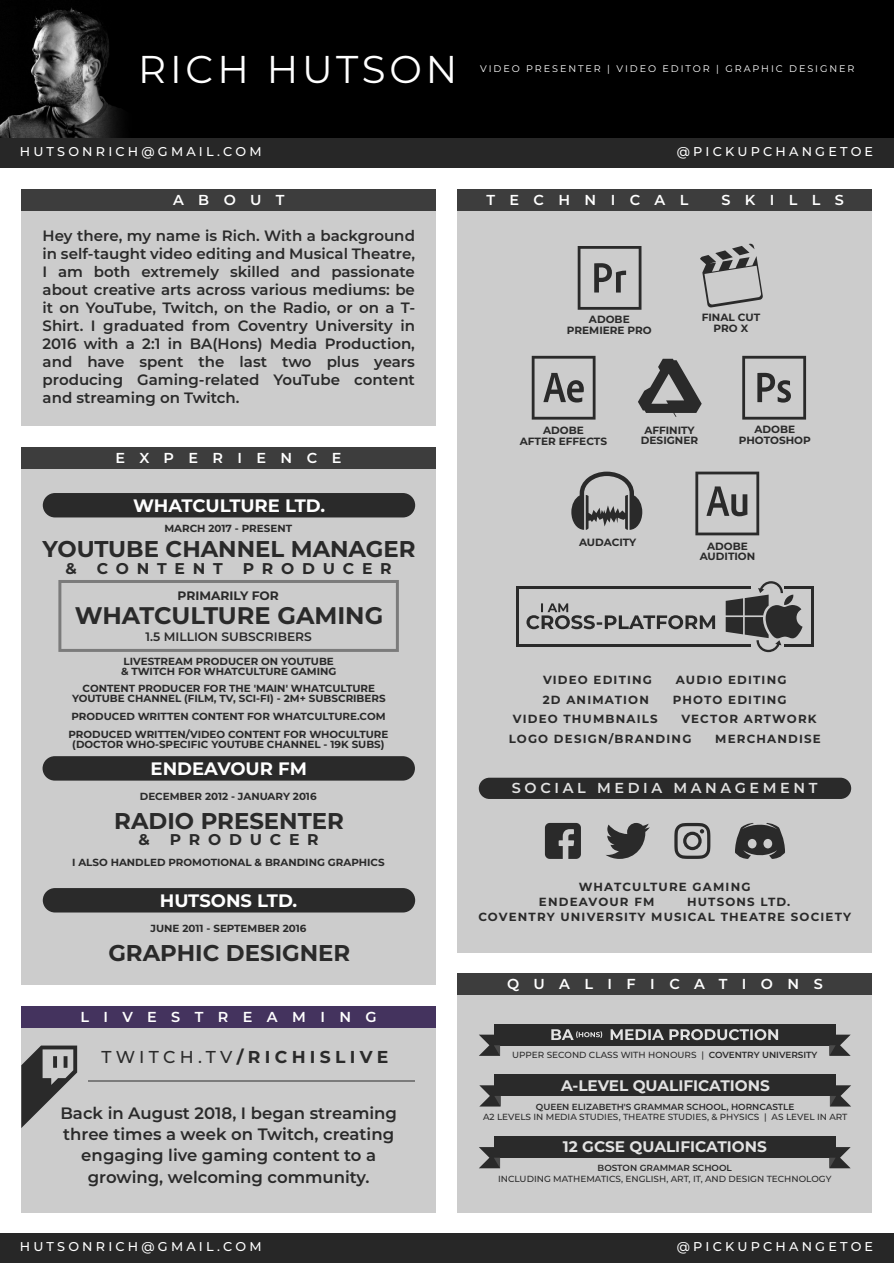
<style>
.page{position:relative;width:894px;height:1263px;background:#fff}
.page>*{position:absolute;margin:0;border:0;box-sizing:border-box;transform-origin:0 0}
.t1{font:38.7px "Montserrat";letter-spacing:.1em;color:#fff}
.t2{font:700 24px "Montserrat";color:#2a2a2a}
.t3{font:700 22.8px "Montserrat";color:#2a2a2a}
.t4{font:700 18px "Montserrat";color:#fff}
.t5{font:700 17.25px "Montserrat";letter-spacing:.25em;color:#2a2a2a}
.t6{font:600 16.5px/21.3px "Montserrat";color:#2a2a2a;text-align:center}
.t7{font:700 15.6px "Montserrat";letter-spacing:.5em;color:#2a2a2a}
.t8{font:700 15.3px "Montserrat";color:#e2e2e2}
.t9{font:600 15px/18px "Montserrat";color:#2a2a2a;text-align:justify}
.t10{font:600 14.4px "Montserrat";letter-spacing:1em;color:#fff}
.t11{font:600 14.4px "Montserrat";letter-spacing:.25em;color:#e2e2e2}
.t12{font:500 12.75px "Montserrat";letter-spacing:.25em;color:#fff}
.t13{font:600 12.3px "Montserrat";color:#2a2a2a}
.t14{font:700 12.3px "Montserrat";color:#2a2a2a}
.t15{font:700 11.85px/15px "Montserrat";letter-spacing:.1em;color:#2a2a2a}
.t16{font:700 10.5px/10.5px "Montserrat";color:#2a2a2a;text-align:center}
.t17{font:700 10.35px/10.4px "Montserrat";color:#2a2a2a}
.t18{font:9.6px "Montserrat";letter-spacing:.2em;color:#fff}
.t19{font:500 8.85px "Montserrat";color:#2a2a2a}
.t20{font:600 8.85px "Montserrat";color:#2a2a2a}
.s1{font-weight:500}
.s2{font-weight:600}
</style>
<div class="page">
<div style="left:0;top:0;width:893px;height:138px;background:#000"></div>
<img style="left:0;top:7px;width:120px;height:131px">
<div style="left:0;top:138px;width:893px;height:30px;background:#272727"></div>
<div style="left:0;top:1233px;width:893px;height:30px;background:#272727"></div>
<div style="left:21px;top:210px;width:415px;height:216px;background:#ccc"></div>
<div style="left:21px;top:189px;width:415px;height:21px;background:#3d3d3d"></div>
<div style="left:457px;top:995px;width:415px;height:217px;background:#ccc"></div>
<div style="left:457px;top:974px;width:415px;height:21px;background:#3d3d3d"></div>
<div style="left:493px;top:1024px;width:342px;height:21px;background:#2a2a2a"></div>
<svg style="left:479px;top:1029px;width:371px;height:27px"></svg>
<div style="left:494px;top:1075px;width:341px;height:21px;background:#2a2a2a"></div>
<svg style="left:479px;top:1085px;width:371px;height:21px"></svg>
<div style="left:493px;top:1136px;width:342px;height:22px;background:#2a2a2a"></div>
<svg style="left:479px;top:1147px;width:371px;height:21px"></svg>
<div style="left:21px;top:1028px;width:415px;height:184px;background:#ccc"></div>
<svg style="left:21px;top:1045px;width:56px;height:83px"></svg>
<div style="left:21px;top:1007px;width:415px;height:21px;background:#44335e"></div>
<hr style="left:89px;top:1080px;width:326px;height:1px;background:#7b7b7b">
<div style="left:457px;top:210px;width:415px;height:742px;background:#ccc"></div>
<svg style="left:725px;top:581px;width:77px;height:71px"></svg>
<hr style="left:515px;top:586px;width:235px;height:2px;background:#2a2a2a">
<hr style="left:784px;top:644px;width:29px;height:3px;background:#2a2a2a">
<hr style="left:515px;top:586px;width:3px;height:61px;background:#2a2a2a">
<hr style="left:811px;top:586px;width:2px;height:61px;background:#2a2a2a">
<hr style="left:515px;top:644px;width:235px;height:3px;background:#2a2a2a">
<hr style="left:784px;top:586px;width:29px;height:2px;background:#2a2a2a">
<svg style="left:526px;top:603px;width:188px;height:26px"></svg>
<svg style="left:531px;top:356px;width:64px;height:64px"></svg>
<svg style="left:638px;top:359px;width:63px;height:58px"></svg>
<svg style="left:695px;top:472px;width:64px;height:63px"></svg>
<svg style="left:742px;top:356px;width:63px;height:64px"></svg>
<svg style="left:577px;top:246px;width:64px;height:64px"></svg>
<svg style="left:571px;top:472px;width:71px;height:58px"></svg>
<svg style="left:700px;top:243px;width:62px;height:65px"></svg>
<div style="left:478px;top:778px;width:372px;height:21px;background:#2a2a2a;border-radius:11px"></div>
<svg style="left:606px;top:823px;width:43px;height:36px"></svg>
<svg style="left:544px;top:823px;width:36px;height:36px"></svg>
<svg style="left:674px;top:823px;width:36px;height:36px"></svg>
<svg style="left:735px;top:823px;width:49px;height:36px"></svg>
<div style="left:457px;top:189px;width:415px;height:21px;background:#3d3d3d"></div>
<div style="left:21px;top:469px;width:415px;height:516px;background:#ccc"></div>
<svg style="left:58px;top:580px;width:341px;height:72px"></svg>
<div style="left:43px;top:493px;width:372px;height:24px;background:#2a2a2a;border-radius:12px"></div>
<div style="left:43px;top:756px;width:372px;height:25px;background:#2a2a2a;border-radius:12px"></div>
<div style="left:43px;top:888px;width:372px;height:24px;background:#2a2a2a;border-radius:12px"></div>
<div style="left:21px;top:447px;width:415px;height:22px;background:#3d3d3d"></div>
<h1 class="t1" style="left:138px;top:45px;width:320px">RICH HUTSON</h1>
<p class="t18" style="left:480px;top:62px;width:375px">VIDEO PRESENTER | VIDEO EDITOR | GRAPHIC DESIGNER</p>
<p class="t12" style="left:20px;top:144px;width:243px">HUTSONRICH@GMAIL.COM</p>
<p class="t12" style="left:676px;top:144px;width:198px">@PICKUPCHANGETOE</p>
<h3 class="t10" style="left:173px;top:191px;width:113px">ABOUT</h3>
<p class="t9" style="left:43px;top:226px;width:374px">Hey there, my name is Rich. With a background in self-taught video editing and Musical Theatre, I am both extremely skilled and passionate about creative arts across various mediums: be it on YouTube, Twitch, on the Radio, or on a T-Shirt. I graduated from Coventry University in 2016 with a 2:1 in BA(Hons) Media Production, and have spent the last two plus years producing Gaming-related YouTube content and streaming on Twitch.</p>
<h3 class="t10" style="left:115px;top:449px;width:227px">EXPERIENCE</h3>
<h3 class="t4" style="left:133px;top:494px;width:193px">WHATCULTURE LTD.</h3>
<p class="t17" style="left:164px;top:523px;width:129px">MARCH 2017 - PRESENT</p>
<h3 class="t3" style="left:43px;top:535px;width:374px">YOUTUBE CHANNEL MANAGER</h3>
<h3 class="t7" style="left:65px;top:559px;width:13px">&amp;</h3>
<h3 class="t7" style="left:97px;top:559px;width:127px">CONTENT</h3>
<h3 class="t7" style="left:243px;top:559px;width:150px">PRODUCER</h3>
<p class="t14" style="left:177px;top:588px;width:103px">PRIMARILY FOR</p>
<p class="t13" style="left:146px;top:629px;width:168px">1.5 MILLION SUBSCRIBERS</p>
<h2 class="t2" style="left:75px;top:601px;width:310px">WHATCULTURE GAMING</h2>
<p class="t17" style="left:121px;top:656px;width:217px">LIVESTREAM PRODUCER ON YOUTUBE &amp; TWITCH FOR WHATCULTURE GAMING</p>
<p class="t17" style="left:68px;top:708px;width:321px;line-height:17.7px">PRODUCED WRITTEN CONTENT FOR WHATCULTURE.COM<br>PRODUCED WRITTEN/VIDEO CONTENT FOR WHOCULTURE</p>
<p class="t17" style="left:72px;top:739px;width:313px">(DOCTOR WHO-SPECIFIC YOUTUBE CHANNEL - 19K SUBS)</p>
<p class="t17" style="left:72px;top:683px;width:315px;text-align:center">CONTENT PRODUCER FOR THE 'MAIN' WHATCULTURE<br>YOUTUBE CHANNEL (FILM, TV, SCI-FI) - 2M+ SUBSCRIBERS</p>
<h3 class="t4" style="left:151px;top:757px;width:158px">ENDEAVOUR FM</h3>
<p class="t17" style="left:140px;top:791px;width:178px">DECEMBER 2012 - JANUARY 2016</p>
<h3 class="t3" style="left:114px;top:807px;width:231px">RADIO PRESENTER</h3>
<h3 class="t7" style="left:138px;top:830px;width:13px">&amp;</h3>
<h3 class="t7" style="left:170px;top:830px;width:150px">PRODUCER</h3>
<p class="t17" style="left:72px;top:857px;width:314px">I ALSO HANDLED PROMOTIONAL &amp; BRANDING GRAPHICS</p>
<h3 class="t4" style="left:160px;top:889px;width:139px">HUTSONS LTD.</h3>
<p class="t17" style="left:150px;top:923px;width:157px">JUNE 2011 - SEPTEMBER 2016</p>
<h3 class="t3" style="left:108px;top:939px;width:243px">GRAPHIC DESIGNER</h3>
<h3 class="t10" style="left:80px;top:1008px;width:298px">LIVESTREAMING</h3>
<h3 class="t5" style="left:101px;top:1046px;width:288px"><span class="s1">TWITCH.TV</span>/RICHISLIVE</h3>
<h3 class="t6" style="left:60px;top:1102px;width:338px">Back in August 2018, I began streaming three times a week on Twitch, creating engaging live gaming content to a growing, welcoming community.</h3>
<h3 class="t10" style="left:486px;top:191px;width:203px">TECHNICAL</h3>
<h3 class="t10" style="left:721px;top:191px;width:124px">SKILLS</h3>
<p class="t16" style="left:566px;top:314px;width:86px">ADOBE<br>PREMIERE PRO</p>
<p class="t16" style="left:701px;top:312px;width:60px">FINAL CUT<br>PRO X</p>
<p class="t16" style="left:519px;top:425px;width:89px">ADOBE<br>AFTER EFFECTS</p>
<p class="t16" style="left:640px;top:425px;width:59px">AFFINITY<br>DESIGNER</p>
<p class="t16" style="left:738px;top:424px;width:73px">ADOBE<br>PHOTOSHOP</p>
<p class="t16" style="left:578px;top:537px;width:59px">AUDACITY</p>
<p class="t16" style="left:699px;top:541px;width:57px">ADOBE<br>AUDITION</p>
<p class="t15" style="left:543px;top:672px;width:110px">VIDEO EDITING</p>
<p class="t15" style="left:675px;top:672px;width:112px">AUDIO EDITING</p>
<p class="t15" style="left:542px;top:692px;width:108px">2D ANIMATION</p>
<p class="t15" style="left:672px;top:692px;width:115px">PHOTO EDITING</p>
<p class="t15" style="left:512px;top:711px;width:146px">VIDEO THUMBNAILS</p>
<p class="t15" style="left:508px;top:709px;width:309px;line-height:19.5px;text-indent:173px">VECTOR ARTWORK<br>LOGO DESIGN/BRANDING</p>
<p class="t15" style="left:715px;top:731px;width:107px">MERCHANDISE</p>
<h3 class="t11" style="left:511px;top:779px;width:307px">SOCIAL MEDIA MANAGEMENT</h3>
<p class="t15" style="left:538px;top:879px;width:213px;text-indent:40px">WHATCULTURE GAMING<br>ENDEAVOUR FM</p>
<p class="t15" style="left:478px;top:894px;width:374px;text-indent:209px">HUTSONS LTD.<br>COVENTRY UNIVERSITY MUSICAL THEATRE SOCIETY</p>
<h3 class="t10" style="left:507px;top:975px;width:317px">QUALIFICATIONS</h3>
<p class="t19" style="left:512px;top:1050px;width:306px">UPPER SECOND CLASS WITH HONOURS | <span class="s2">COVENTRY UNIVERSITY</span></p>
<h3 class="t8" style="left:561px;top:1076px;width:210px">A-LEVEL QUALIFICATIONS</h3>
<p class="t20" style="left:535px;top:1101px;width:260px">QUEEN ELIZABETH'S GRAMMAR SCHOOL, HORNCASTLE</p>
<p class="t19" style="left:483px;top:1111px;width:366px">A2 LEVELS IN MEDIA STUDIES, THEATRE STUDIES, &amp; PHYSICS | AS LEVEL IN ART</p>
<h3 class="t8" style="left:562px;top:1137px;width:205px">12 GCSE QUALIFICATIONS</h3>
<p class="t20" style="left:597px;top:1163px;width:136px">BOSTON GRAMMAR SCHOOL</p>
<p class="t19" style="left:498px;top:1173px;width:335px">INCLUDING MATHEMATICS, ENGLISH, ART, IT, AND DESIGN TECHNOLOGY</p>
<p class="t12" style="left:20px;top:1239px;width:243px">HUTSONRICH@GMAIL.COM</p>
<p class="t12" style="left:676px;top:1239px;width:198px">@PICKUPCHANGETOE</p>
</div>
